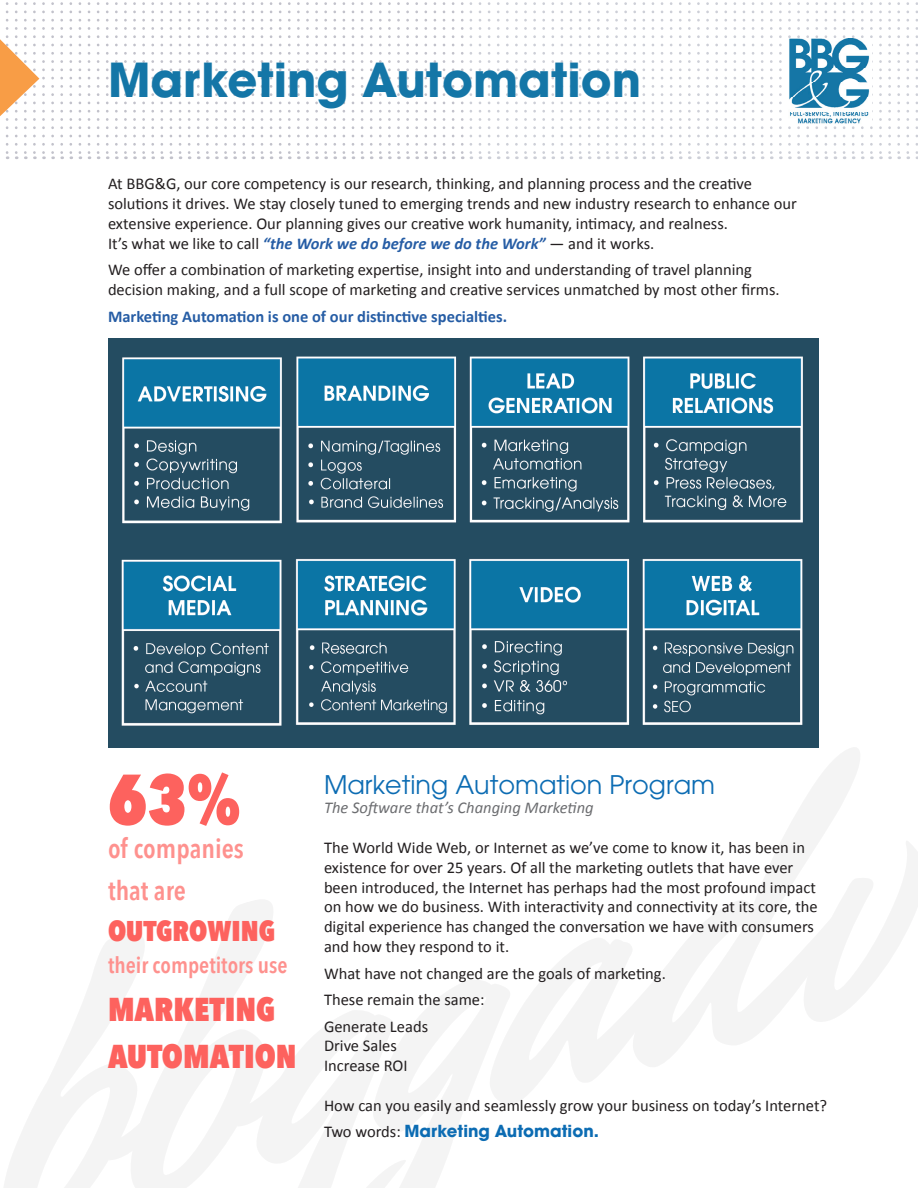
<style>
.page{position:relative;width:918px;height:1188px;background:#fff}
.page>*{position:absolute;margin:0;border:0;box-sizing:border-box;transform-origin:0 0}
.t1{font:800 70.5px "Avenir Next Condensed";color:#fd625e}
.Head{font:700 46.5px "Avant Garde";color:#1476a7}
.t2{font:800 33px "Avenir Next Condensed";color:#fd625e}
.t3{font:800 28.5px "Avenir Next Condensed";color:#fd625e}
.t4{font:600 27px "Avenir Next Condensed";color:#fe918e}
.t5{font:25.5px "Avant Garde";color:#0c6cb3}
.t6{font:600 22.5px "Avenir Next Condensed";color:#fe918e}
.t7{font:16.5px/19.8px "Calibri";color:#231f20}
.t8{font:700 16.5px "Calibri";color:#265da5}
.t9{font:italic 16.5px "Calibri";color:#6c6d70}
.t10{font:700 16.5px "Avant Garde";color:#0c6cb3}
.s1{font-weight:700;font-style:italic;color:#265da5}
.s2{font-family:"Calibri";font-weight:400;color:#231f20}
</style>
<div class="page">
<svg style="left:4px;top:934px;width:126px;height:254px"></svg>
<svg style="left:130px;top:900px;width:143px;height:288px"></svg>
<svg style="left:205px;top:932px;width:427px;height:256px"></svg>
<svg style="left:632px;top:746px;width:228px;height:321px"></svg>
<svg style="left:803px;top:840px;width:115px;height:184px"></svg>
<svg style="left:215px;top:2px;width:3px;height:157px"></svg>
<svg style="left:69px;top:2px;width:3px;height:157px"></svg>
<svg style="left:361px;top:2px;width:2px;height:157px"></svg>
<svg style="left:288px;top:2px;width:3px;height:157px"></svg>
<svg style="left:142px;top:2px;width:3px;height:157px"></svg>
<svg style="left:434px;top:2px;width:2px;height:157px"></svg>
<svg style="left:252px;top:2px;width:2px;height:157px"></svg>
<svg style="left:106px;top:2px;width:3px;height:157px"></svg>
<svg style="left:397px;top:2px;width:3px;height:157px"></svg>
<svg style="left:324px;top:2px;width:3px;height:157px"></svg>
<svg style="left:179px;top:2px;width:2px;height:157px"></svg>
<svg style="left:233px;top:2px;width:3px;height:157px"></svg>
<svg style="left:88px;top:2px;width:2px;height:157px"></svg>
<svg style="left:379px;top:2px;width:3px;height:157px"></svg>
<svg style="left:306px;top:2px;width:3px;height:157px"></svg>
<svg style="left:160px;top:2px;width:3px;height:157px"></svg>
<svg style="left:452px;top:2px;width:2px;height:157px"></svg>
<svg style="left:270px;top:2px;width:2px;height:157px"></svg>
<svg style="left:124px;top:2px;width:3px;height:157px"></svg>
<svg style="left:415px;top:2px;width:3px;height:157px"></svg>
<svg style="left:51px;top:2px;width:3px;height:157px"></svg>
<svg style="left:343px;top:2px;width:2px;height:157px"></svg>
<svg style="left:197px;top:2px;width:3px;height:157px"></svg>
<svg style="left:224px;top:2px;width:3px;height:157px"></svg>
<svg style="left:79px;top:2px;width:2px;height:157px"></svg>
<svg style="left:370px;top:2px;width:3px;height:157px"></svg>
<svg style="left:297px;top:2px;width:3px;height:157px"></svg>
<svg style="left:151px;top:2px;width:3px;height:157px"></svg>
<svg style="left:443px;top:2px;width:2px;height:157px"></svg>
<svg style="left:261px;top:2px;width:2px;height:157px"></svg>
<svg style="left:115px;top:2px;width:3px;height:157px"></svg>
<svg style="left:406px;top:2px;width:3px;height:157px"></svg>
<svg style="left:333px;top:2px;width:3px;height:157px"></svg>
<svg style="left:188px;top:2px;width:3px;height:157px"></svg>
<svg style="left:242px;top:2px;width:3px;height:157px"></svg>
<svg style="left:97px;top:2px;width:2px;height:157px"></svg>
<svg style="left:388px;top:2px;width:3px;height:157px"></svg>
<svg style="left:315px;top:2px;width:3px;height:157px"></svg>
<svg style="left:170px;top:2px;width:2px;height:157px"></svg>
<svg style="left:461px;top:2px;width:3px;height:157px"></svg>
<svg style="left:279px;top:2px;width:3px;height:157px"></svg>
<svg style="left:133px;top:2px;width:3px;height:157px"></svg>
<svg style="left:424px;top:2px;width:3px;height:157px"></svg>
<svg style="left:60px;top:2px;width:3px;height:157px"></svg>
<svg style="left:352px;top:2px;width:2px;height:157px"></svg>
<svg style="left:206px;top:2px;width:3px;height:157px"></svg>
<svg style="left:470px;top:2px;width:2px;height:157px"></svg>
<svg style="left:761px;top:2px;width:3px;height:157px"></svg>
<svg style="left:615px;top:2px;width:3px;height:157px"></svg>
<svg style="left:906px;top:2px;width:3px;height:157px"></svg>
<svg style="left:542px;top:2px;width:3px;height:157px"></svg>
<svg style="left:834px;top:2px;width:2px;height:157px"></svg>
<svg style="left:688px;top:2px;width:3px;height:157px"></svg>
<svg style="left:506px;top:2px;width:3px;height:157px"></svg>
<svg style="left:797px;top:2px;width:3px;height:157px"></svg>
<svg style="left:652px;top:2px;width:2px;height:157px"></svg>
<svg style="left:579px;top:2px;width:2px;height:157px"></svg>
<svg style="left:870px;top:2px;width:3px;height:157px"></svg>
<svg style="left:724px;top:2px;width:3px;height:157px"></svg>
<svg style="left:488px;top:2px;width:2px;height:157px"></svg>
<svg style="left:779px;top:2px;width:3px;height:157px"></svg>
<svg style="left:633px;top:2px;width:3px;height:157px"></svg>
<svg style="left:561px;top:2px;width:2px;height:157px"></svg>
<svg style="left:852px;top:2px;width:3px;height:157px"></svg>
<svg style="left:706px;top:2px;width:3px;height:157px"></svg>
<svg style="left:524px;top:2px;width:3px;height:157px"></svg>
<svg style="left:815px;top:2px;width:3px;height:157px"></svg>
<svg style="left:670px;top:2px;width:2px;height:157px"></svg>
<svg style="left:597px;top:2px;width:3px;height:157px"></svg>
<svg style="left:888px;top:2px;width:3px;height:157px"></svg>
<svg style="left:743px;top:2px;width:2px;height:157px"></svg>
<svg style="left:479px;top:2px;width:2px;height:157px"></svg>
<svg style="left:770px;top:2px;width:3px;height:157px"></svg>
<svg style="left:624px;top:2px;width:3px;height:157px"></svg>
<svg style="left:916px;top:2px;width:2px;height:157px"></svg>
<svg style="left:551px;top:2px;width:3px;height:157px"></svg>
<svg style="left:843px;top:2px;width:2px;height:157px"></svg>
<svg style="left:697px;top:2px;width:3px;height:157px"></svg>
<svg style="left:515px;top:2px;width:3px;height:157px"></svg>
<svg style="left:806px;top:2px;width:3px;height:157px"></svg>
<svg style="left:661px;top:2px;width:2px;height:157px"></svg>
<svg style="left:588px;top:2px;width:3px;height:157px"></svg>
<svg style="left:879px;top:2px;width:3px;height:157px"></svg>
<svg style="left:734px;top:2px;width:2px;height:157px"></svg>
<svg style="left:497px;top:2px;width:3px;height:157px"></svg>
<svg style="left:788px;top:2px;width:3px;height:157px"></svg>
<svg style="left:642px;top:2px;width:3px;height:157px"></svg>
<svg style="left:570px;top:2px;width:2px;height:157px"></svg>
<svg style="left:861px;top:2px;width:3px;height:157px"></svg>
<svg style="left:715px;top:2px;width:3px;height:157px"></svg>
<svg style="left:533px;top:2px;width:3px;height:157px"></svg>
<svg style="left:825px;top:2px;width:2px;height:157px"></svg>
<svg style="left:679px;top:2px;width:3px;height:157px"></svg>
<svg style="left:606px;top:2px;width:3px;height:157px"></svg>
<svg style="left:897px;top:2px;width:3px;height:157px"></svg>
<svg style="left:752px;top:2px;width:2px;height:157px"></svg>
<img style="left:789px;top:39px;width:83px;height:86px">
<svg style="left:0;top:2px;width:45px;height:157px"></svg>
<img style="left:108px;top:339px;width:710px;height:409px">
<p class="Head" style="left:108px;top:50px;width:535px">Marketing Automation</p>
<p class="t7" style="left:108px;top:174px;width:690px">At BBG&amp;G, our core competency is our research, thinking, and planning process and the creative solutions it drives. We stay closely tuned to emerging trends and new industry research to enhance our extensive experience. Our planning gives our creative work humanity, intimacy, and realness.<br>It’s what we like to call <span class="s1">“the Work we do before we do the Work”</span> — and it works.</p>
<p class="t7" style="left:108px;top:260px;width:673px">We offer a combination of marketing expertise, insight into and understanding of travel planning decision making, and a full scope of marketing and creative services unmatched by most other firms.</p>
<p class="t8" style="left:108px;top:306px;width:401px">Marketing Automation is one of our distinctive specialties.</p>
<p class="t1" style="left:108px;top:756px;width:134px">63%</p>
<p class="t4" style="left:108px;top:825px;width:137px">of companies</p>
<p class="t4" style="left:108px;top:867px;width:79px">that are</p>
<p class="t3" style="left:108px;top:914px;width:169px">OUTGROWING</p>
<p class="t6" style="left:108px;top:946px;width:181px">their competitors use</p>
<p class="t2" style="left:108px;top:989px;width:169px">MARKETING</p>
<p class="t2" style="left:108px;top:1036px;width:190px">AUTOMATION</p>
<p class="t5" style="left:324px;top:769px;width:393px">Marketing Automation Program</p>
<p class="t9" style="left:324px;top:797px;width:271px">The Software that’s Changing Marketing</p>
<p class="t7" style="left:324px;top:838px;width:495px">The World Wide Web, or Internet as we’ve come to know it, has been in existence for over 25 years. Of all the marketing outlets that have ever been introduced, the Internet has perhaps had the most profound impact on how we do business. With interactivity and connectivity at its core, the digital experience has changed the conversation we have with consumers and how they respond to it.</p>
<p class="t7" style="left:324px;top:963px;width:343px">What have not changed are the goals of marketing.</p>
<p class="t7" style="left:324px;top:990px;width:162px">These remain the same:</p>
<p class="t7" style="left:324px;top:1016px;width:106px">Generate Leads<br>Drive Sales<br>Increase ROI</p>
<p class="t7" style="left:324px;top:1096px;width:505px">How can you easily and seamlessly grow your business on today’s Internet?</p>
<p class="t10" style="left:324px;top:1121px;width:276px"><span class="s2">Two words:</span> Marketing Automation.</p>
</div>
